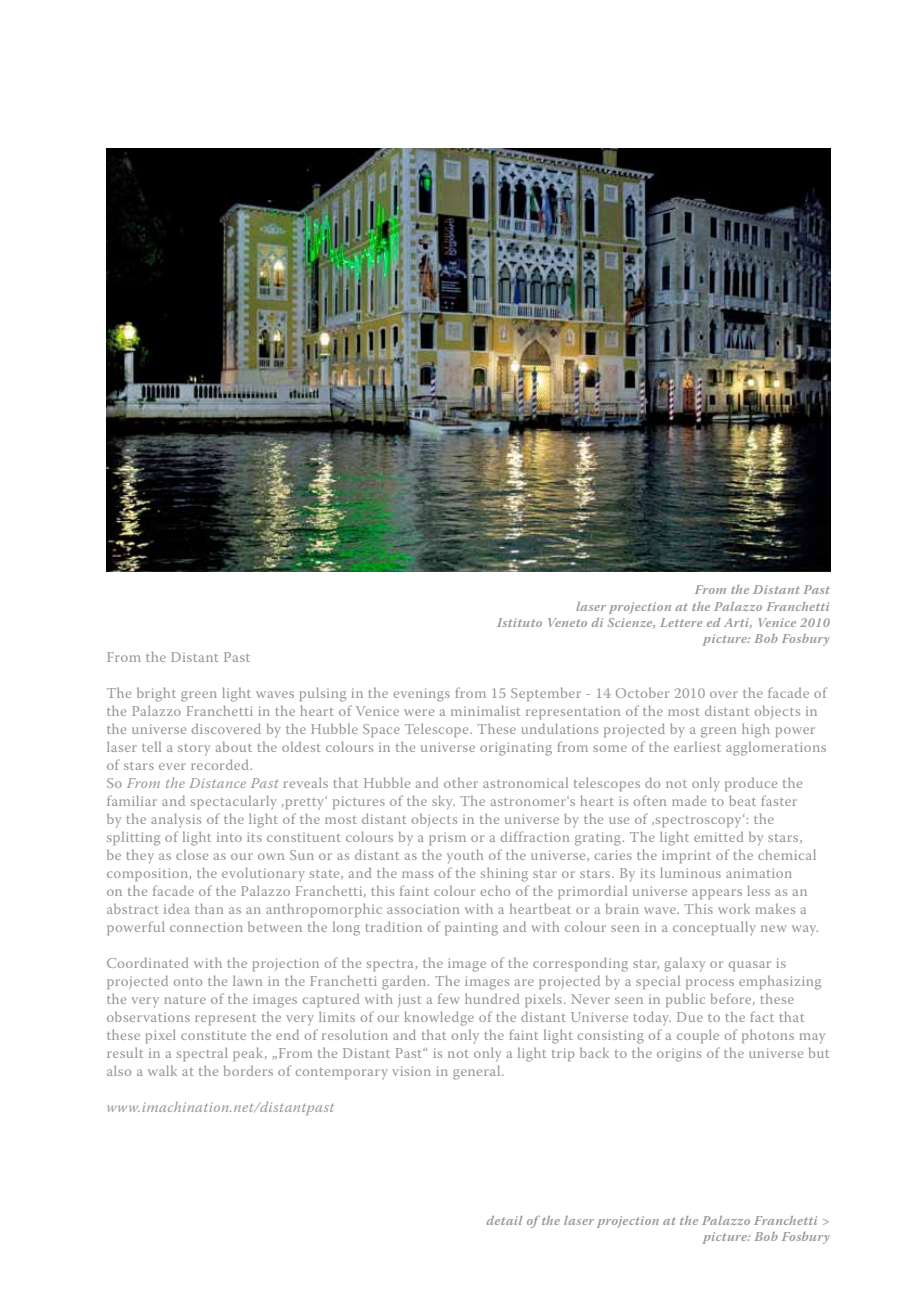
<style>
.page{position:relative;width:915px;height:1306px;background:#fff}
.page>*{position:absolute;margin:0;border:0;box-sizing:border-box;transform-origin:0 0}
.t1{font:15px/18px "Warnock Pro";letter-spacing:.025em;color:#96979a}
.t2{font:italic 15px "Warnock Pro";letter-spacing:.025em;color:#96979a}
.t3{font:italic 600 13.5px/16.2px "Warnock Pro";letter-spacing:.025em;color:#96979a;text-align:right}
.s1{font-style:italic}
</style>
<div class="page">
<img style="left:106px;top:149px;width:723px;height:422px">
<p class="t3" style="left:497px;top:581px;width:334px">From the Distant Past<br>laser projection at the Palazzo Franchetti<br>Istituto Veneto di Scienze, Lettere ed Arti, Venice 2010 picture: Bob Fosbury</p>
<p class="t1" style="left:106px;top:647px;width:146px">From the Distant Past</p>
<p class="t1" style="left:106px;top:683px;width:721px">The bright green light waves pulsing in the evenings from 15 September - 14 October 2010 over the facade of the Palazzo Franchetti in the heart of Venice were a minimalist representation of the most distant objects in the universe discovered by the Hubble Space Telescope. These undulations projected by a green high power laser tell a story about the oldest colours in the universe originating from some of the earliest agglomerations of stars ever recorded.<br>So <span class="s1">From the Distance Past</span> reveals that Hubble and other astronomical telescopes do not only produce the familiar and spectacularly ‚pretty‘ pictures of the sky. The astronomer‘s heart is often made to beat faster<br>by the analysis of the light of the most distant objects in the universe by the use of ‚spectroscopy‘: the splitting of light into its constituent colours by a prism or a diffraction grating. The light emitted by stars,<br>be they as close as our own Sun or as distant as the youth of the universe, caries the imprint of the chemical composition, the evolutionary state, and the mass of the shining star or stars. By its luminous animation<br>on the facade of the Palazzo Franchetti, this faint colour echo of the primordial universe appears less as an abstract idea than as an anthropomorphic association with a heartbeat or a brain wave. This work makes a powerful connection between the long tradition of painting and with colour seen in a conceptually new way.</p>
<p class="t1" style="left:106px;top:953px;width:724px">Coordinated with the projection of the spectra, the image of the corresponding star, galaxy or quasar is projected onto the lawn in the Franchetti garden. The images are projected by a special process emphasizing the very nature of the images captured with just a few hundred pixels. Never seen in public before, these observations represent the very limits of our knowledge of the distant Universe today. Due to the fact that these pixel constitute the end of resolution and that only the faint light consisting of a couple of photons may result in a spectral peak, „From the Distant Past“ is not only a light trip back to the origins of the universe but also a walk at the borders of contemporary vision in general.</p>
<p class="t2" style="left:106px;top:1098px;width:229px">www.imachination.net/distantpast</p>
<p class="t3" style="left:486px;top:1212px;width:344px">detail of the laser projection at the Palazzo Franchetti &gt; picture: Bob Fosbury</p>
</div>
